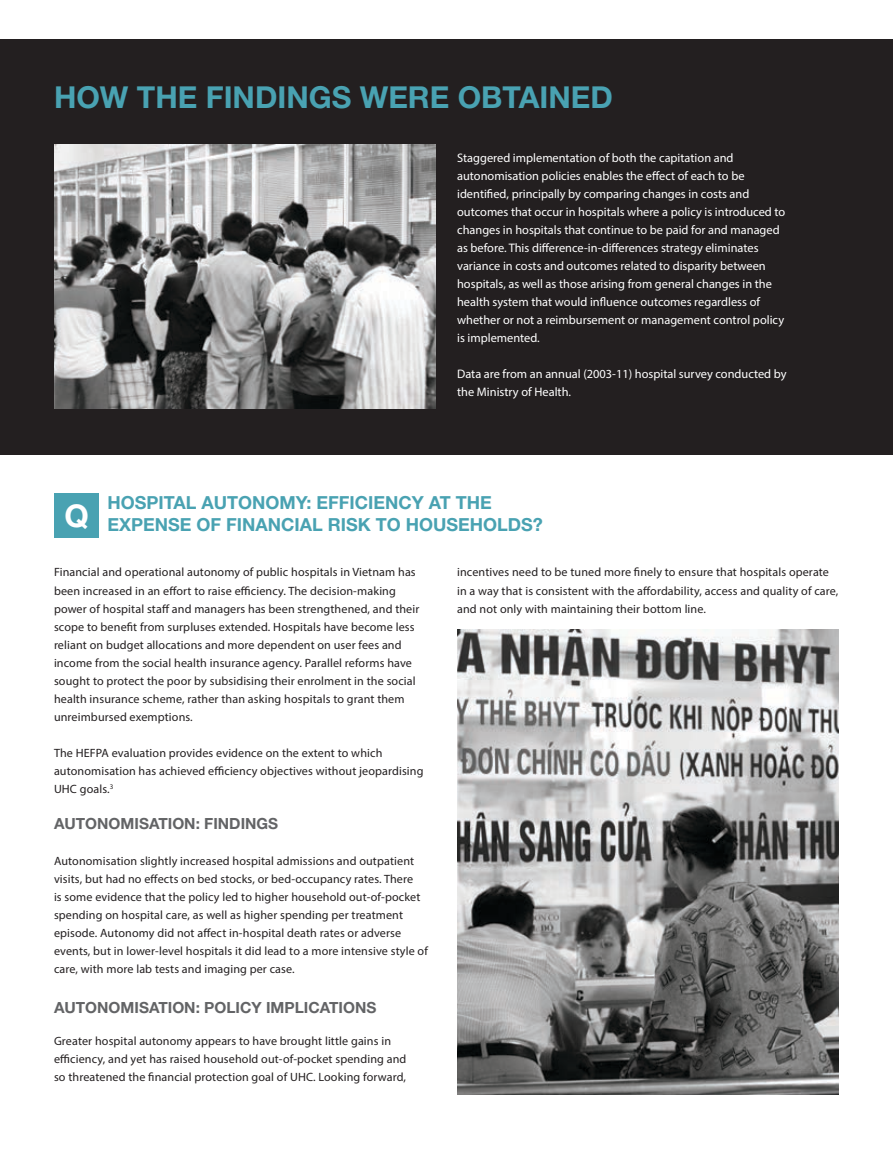
<style>
.page{position:relative;width:893px;height:1149px;background:#fff}
.page>*{position:absolute;margin:0;border:0;box-sizing:border-box;transform-origin:0 0}
.t1{font:700 30.3px "Helvetica Neue LT Std";color:#49a2b2}
.t2{font:700 18px/21.5px "Helvetica Neue LT Std";color:#49a2b2;text-align:center}
.t3{font:700 15.3px "Helvetica Neue LT Std";color:#636466}
.t4{font:12.3px/18px "Myriad Pro";color:#fff}
.t5{font:12px/18px "Myriad Pro";letter-spacing:.01em;color:#231f20}
</style>
<div class="page">
<div style="left:55px;top:493px;width:44px;height:45px;background:#49a2b2"></div>
<div style="left:0;top:39px;width:893px;height:415px;background:#231f20"></div>
<img style="left:54px;top:145px;width:382px;height:263px">
<img style="left:457px;top:629px;width:382px;height:465px">
<h1 class="t1" style="left:54px;top:78px;width:560px">HOW THE FINDINGS WERE OBTAINED</h1>
<p class="t4" style="left:457px;top:149px;width:330px">Staggered implementation of both the capitation and autonomisation policies enables the effect of each to be identified, principally by comparing changes in costs and outcomes that occur in hospitals where a policy is introduced to changes in hospitals that continue to be paid for and managed as before. This difference-in-differences strategy eliminates variance in costs and outcomes related to disparity between hospitals, as well as those arising from general changes in the health system that would influence outcomes regardless of whether or not a reimbursement or management control policy is implemented.</p>
<p class="t4" style="left:457px;top:365px;width:331px">Data are from an annual (2003-11) hospital survey conducted by the Ministry of Health.</p>
<h2 class="t2" style="left:65px;top:491px;width:480px">HOSPITAL AUTONOMY: EFFICIENCY AT THE<br><sup>Q</sup> EXPENSE OF FINANCIAL RISK TO HOUSEHOLDS?</h2>
<p class="t5" style="left:54px;top:563px;width:367px">Financial and operational autonomy of public hospitals in Vietnam has been increased in an effort to raise efficiency. The decision-making power of hospital staff and managers has been strengthened, and their scope to benefit from surpluses extended. Hospitals have become less reliant on budget allocations and more dependent on user fees and income from the social health insurance agency. Parallel reforms have sought to protect the poor by subsidising their enrolment in the social health insurance scheme, rather than asking hospitals to grant them unreimbursed exemptions.</p>
<p class="t5" style="left:54px;top:743px;width:371px">The HEFPA evaluation provides evidence on the extent to which autonomisation has achieved efficiency objectives without jeopardising<br>UHC goals.<sup>3</sup></p>
<p class="t3" style="left:54px;top:813px;width:226px">AUTONOMISATION: FINDINGS</p>
<p class="t5" style="left:54px;top:851px;width:375px">Autonomisation slightly increased hospital admissions and outpatient visits, but had no effects on bed stocks, or bed-occupancy rates. There<br>is some evidence that the policy led to higher household out-of-pocket spending on hospital care, as well as higher spending per treatment episode. Autonomy did not affect in-hospital death rates or adverse events, but in lower-level hospitals it did lead to a more intensive style of care, with more lab tests and imaging per case.</p>
<p class="t3" style="left:54px;top:998px;width:324px">AUTONOMISATION: POLICY IMPLICATIONS</p>
<p class="t5" style="left:54px;top:1031px;width:354px">Greater hospital autonomy appears to have brought little gains in efficiency, and yet has raised household out-of-pocket spending and so threatened the financial protection goal of UHC. Looking forward,</p>
<p class="t5" style="left:457px;top:563px;width:383px">incentives need to be tuned more finely to ensure that hospitals operate in a way that is consistent with the affordability, access and quality of care, and not only with maintaining their bottom line.</p>
</div>
